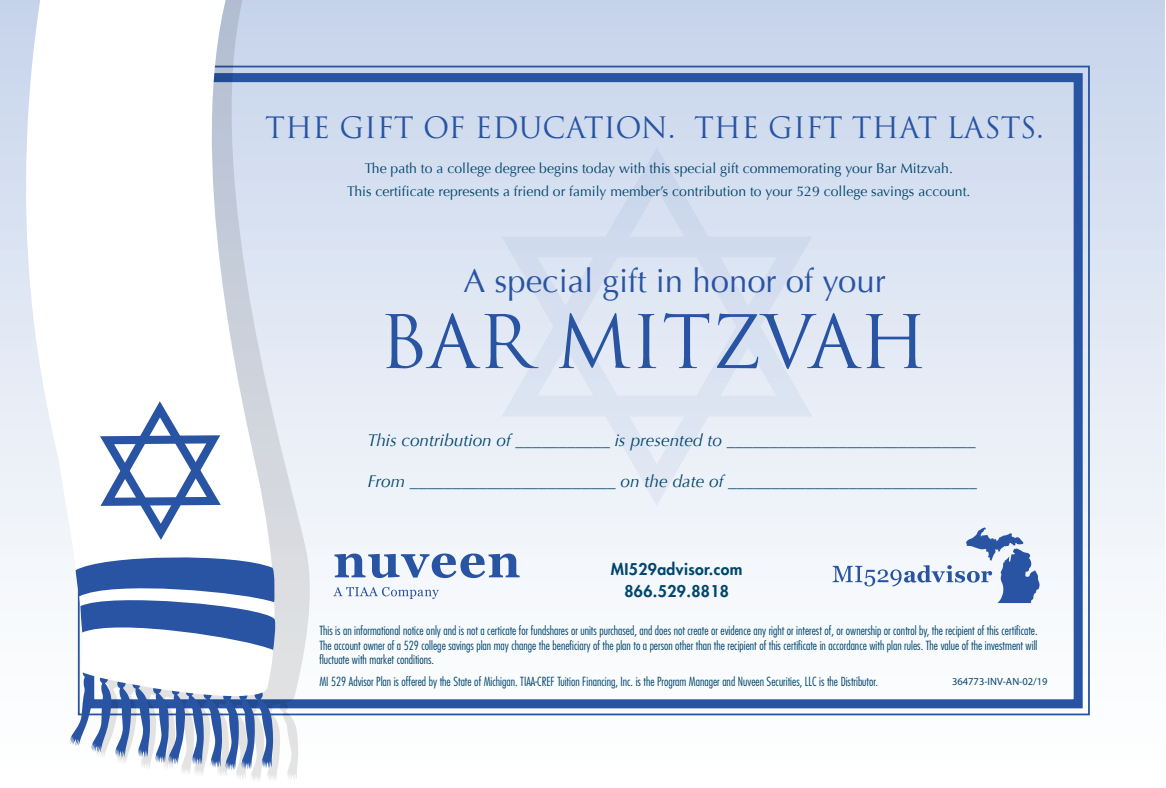
<style>
.page{position:relative;width:1166px;height:788px;background:#fff}
.page>*{position:absolute;margin:0;border:0;box-sizing:border-box;transform-origin:0 0}
.t1{font:71.58px "Trajan Pro";color:#2854a3}
.t2{font:32.9px "Optima";color:#2854a3}
.t3{font:28.7px "Trajan Pro";color:#2854a3}
.t4{font:italic 17.15px "Optima";color:#01466d}
.t5{font:800 15.75px/22.8px "Futura Std";letter-spacing:.025em;color:#01466d;text-align:center}
.t6{font:14px/22.8px "Optima";color:#01466d;text-align:center}
.t7{font:300 condensed 12.25px/14.7px "Futura Std";color:#01466d;text-align:justify}
.t8{font:10.5px "Myriad Pro";color:#01466d}
</style>
<div class="page">
<div style="left:0;top:0;width:1164px;height:787px;background:linear-gradient(to bottom,#c6d4eb,#fff)"></div>
<svg style="left:501px;top:147px;width:311px;height:359px;background:#dde5f3"></svg>
<div style="left:85px;top:73px;width:997px;height:635px;border:9px solid #2854a3"></div>
<svg style="left:51px;top:0;width:259px;height:720px;background:#d8e0ed"></svg>
<svg style="left:70px;top:667px;width:229px;height:115px"></svg>
<svg style="left:2px;top:0;width:284px;height:711px"></svg>
<svg style="left:75px;top:553px;width:202px;height:97px"></svg>
<svg style="left:100px;top:401px;width:121px;height:139px"></svg>
<svg style="left:334px;top:553px;width:185px;height:25px"></svg>
<svg style="left:333px;top:587px;width:106px;height:12px"></svg>
<svg style="left:832px;top:527px;width:207px;height:76px"></svg>
<h3 class="t3" style="left:265px;top:110px;width:780px">THE GIFT OF EDUCATION. THE GIFT THAT LASTS.</h3>
<p class="t6" style="left:347px;top:157px;width:624px">The path to a college degree begins today with this special gift commemorating your Bar Mitzvah.<br>This certificate represents a friend or family member’s contribution to your 529 college savings account.</p>
<h2 class="t2" style="left:463px;top:261px;width:424px">A special gift in honor of your</h2>
<h1 class="t1" style="left:379px;top:296px;width:550px">BAR MITZVAH</h1>
<h3 class="t4" style="left:367px;top:430px;width:609px">This contribution of ___________ is presented to _____________________________</h3>
<h3 class="t4" style="left:367px;top:471px;width:611px">From ________________________ on the date of _____________________________</h3>
<p class="t5" style="left:611px;top:557px;width:133px">MI529advisor.com<br>866.529.8818</p>
<p class="t7" style="left:319px;top:623px;width:720px">This is an informational notice only and is not a certicate for fundshares or units purchased, and does not create or evidence any right or interest of, or ownership or control by, the recipient of this certificate.<br>The account owner of a 529 college savings plan may change the beneficiary of the plan to a person other than the recipient of this certificate in accordance with plan rules. The value of the investment will fluctuate with market conditions.</p>
<p class="t7" style="left:319px;top:673px;width:560px">MI 529 Advisor Plan is offered by the State of Michigan. TIAA-CREF Tuition Financing, Inc. is the Program Manager and Nuveen Securities, LLC is the Distributor.</p>
<p class="t8" style="left:952px;top:674px;width:97px">364773-INV-AN-02/19</p>
</div>
